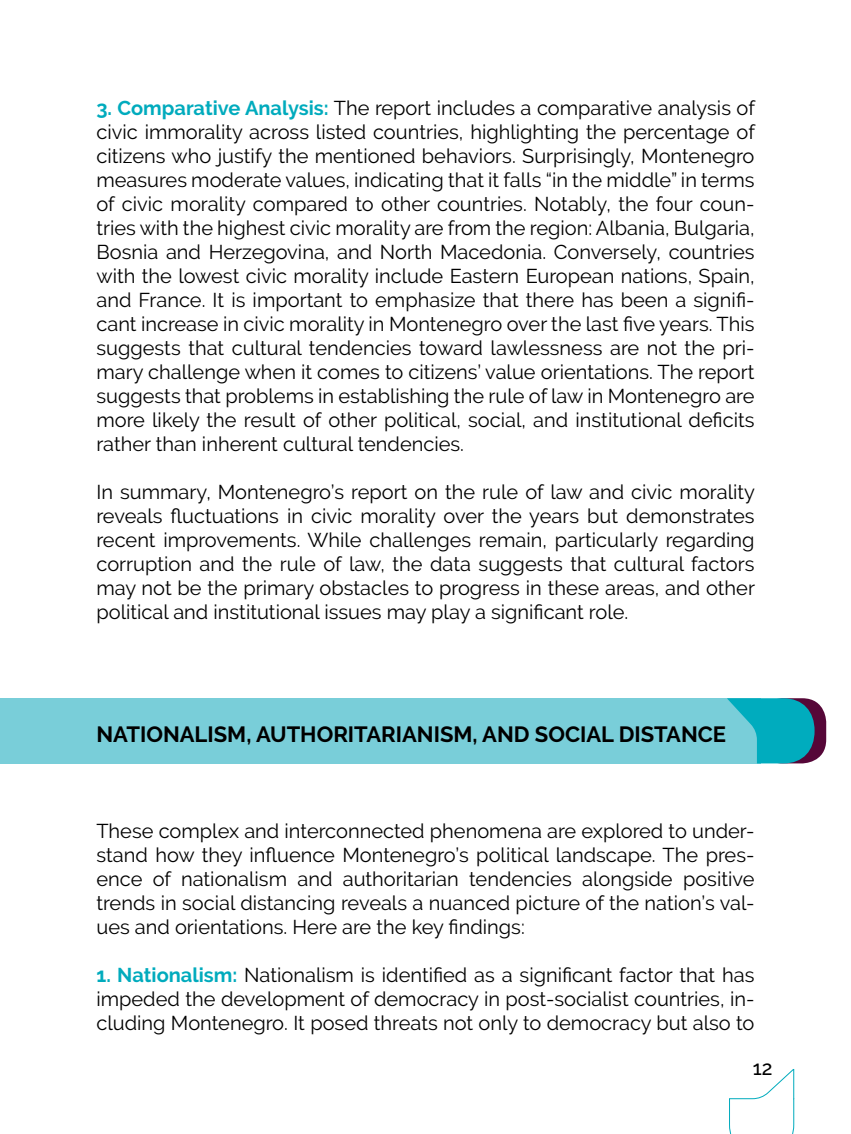
<style>
.page{position:relative;width:851px;height:1134px;background:#fff}
.page>*{position:absolute;margin:0;border:0;box-sizing:border-box;transform-origin:0 0}
.t1{font:700 22px "Raleway";color:#000}
.t2{font:20px/24px "Raleway";color:#000;text-align:justify}
.t3{font:500 20px "Raleway";color:#000}
.s1{font-weight:700;color:#00abbd}
</style>
<div class="page">
<svg style="left:729px;top:1069px;width:65px;height:65px"></svg>
<div style="left:0;top:698px;width:760px;height:65px;background:#79ced9"></div>
<div style="left:758px;top:698px;width:68px;height:65px;background:#560738;border-radius:24px"></div>
<svg style="left:727px;top:698px;width:87px;height:65px"></svg>
<p class="t2" style="left:96px;top:96px;width:660px"><span class="s1">3. Comparative Analysis:</span> The report includes a comparative analysis of civic immorality across listed countries, highlighting the percentage of citizens who justify the mentioned behaviors. Surprisingly, Montenegro measures moderate values, indicating that it falls “in the middle” in terms of civic morality compared to other countries. Notably, the four coun&shy;tries with the highest civic morality are from the region: Albania, Bulgaria, Bosnia and Herzegovina, and North Macedonia. Conversely, countries with the lowest civic morality include Eastern European nations, Spain, and France. It is important to emphasize that there has been a signifi&shy;cant increase in civic morality in Montenegro over the last five years. This suggests that cultural tendencies toward lawlessness are not the pri&shy;mary challenge when it comes to citizens’ value orientations. The report suggests that problems in establishing the rule of law in Montenegro are more likely the result of other political, social, and institutional deficits rather than inherent cultural tendencies.</p>
<p class="t2" style="left:96px;top:480px;width:660px">In summary, Montenegro’s report on the rule of law and civic morality reveals fluctuations in civic morality over the years but demonstrates recent improvements. While challenges remain, particularly regarding corruption and the rule of law, the data suggests that cultural factors may not be the primary obstacles to progress in these areas, and other political and institutional issues may play a significant role.</p>
<p class="t1" style="left:96px;top:721px;width:631px">NATIONALISM, AUTHORITARIANISM, AND SOCIAL DISTANCE</p>
<p class="t2" style="left:96px;top:818px;width:659px">These complex and interconnected phenomena are explored to under&shy;stand how they influence Montenegro’s political landscape. The pres&shy;ence of nationalism and authoritarian tendencies alongside positive trends in social distancing reveals a nuanced picture of the nation’s val&shy;ues and orientations. Here are the key findings:</p>
<p class="t2" style="left:96px;top:962px;width:659px"><span class="s1">1. Nationalism:</span> Nationalism is identified as a significant factor that has impeded the development of democracy in post-socialist countries, in&shy;cluding Montenegro. It posed threats not only to democracy but also to</p>
<p class="t3" style="left:752px;top:1056px;width:21px">12</p>
</div>
